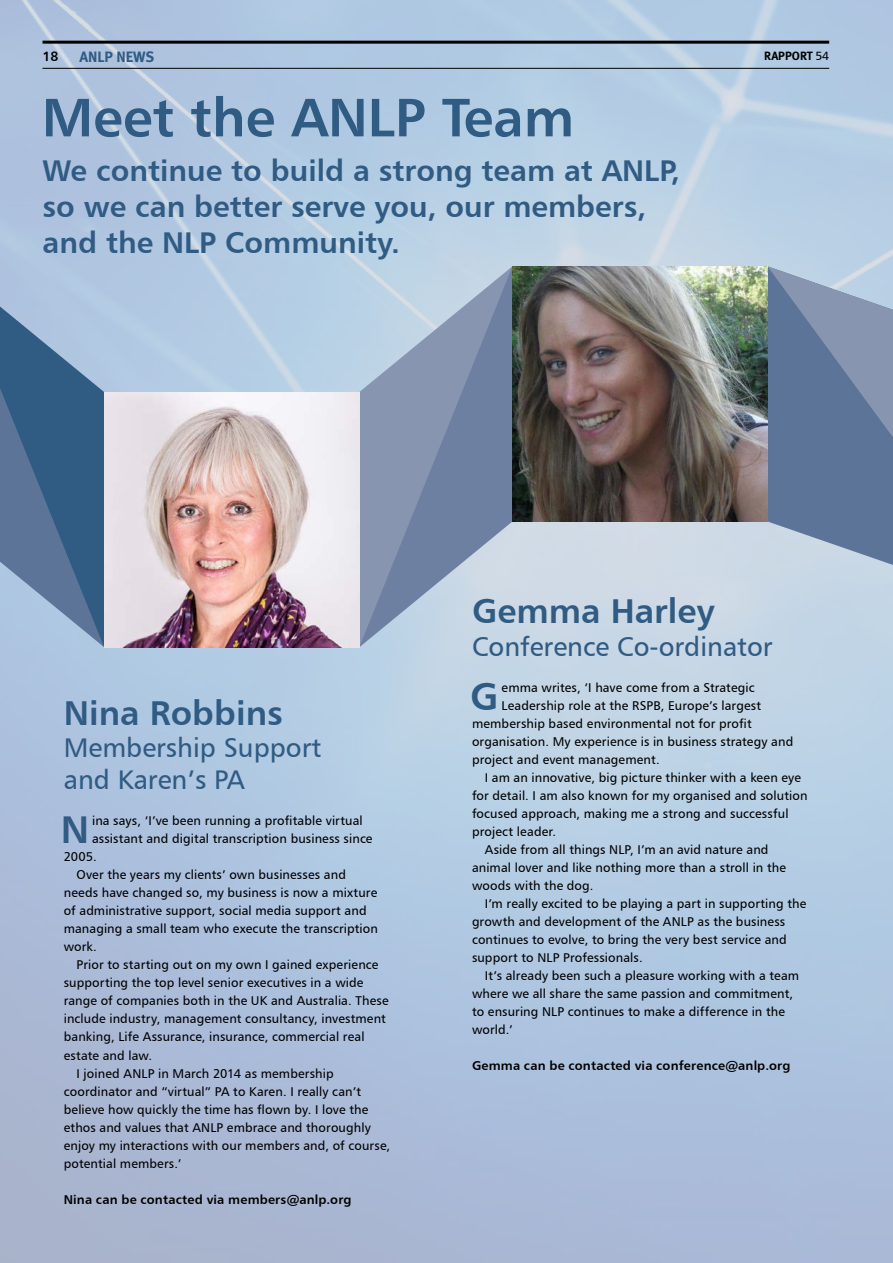
<style>
.page{position:relative;width:893px;height:1263px;background:#fff}
.page>*{position:absolute;margin:0;border:0;box-sizing:border-box;transform-origin:0 0}
.t1{font:54px "Humanist 777 BT Bold B";color:#305b83}
.t2{font:38.7px "Humanist 777 BT Bold B";color:#305b83}
.t3{font:34.5px "Humanist 777 BT Bold B";color:#305b83}
.t4{font:30px/36px "Humanist 777 BT Bold B";color:#305b83}
.t5{font:27px/32.4px "Humanist 777 BT Roman B";color:#305b83}
.t6{font:700 15px "Meta";color:#305b83}
.t7{font:13.5px "Humanist 777 BT Bold B";color:#000}
.t8{font:12.75px "Humanist 777 BT Roman B";letter-spacing:.01em;color:#000}
.t9{font:12.75px "Humanist 777 BT Bold B";letter-spacing:.01em;color:#000}
.t10{font:700 12px "Meta";color:#000}
.s1{font-family:"Humanist 777 BT Roman B";font-weight:400}
</style>
<div class="page">
<img style="left:0;top:0;width:893px;height:1263px">
<hr style="left:43px;top:41px;width:786px;height:3px;background:#000">
<hr style="left:43px;top:68px;width:786px;height:1px;background:#000">
<div style="left:512px;top:521px;width:66px;height:126px;background:#cfdae6"></div>
<svg style="left:702px;top:437px;width:191px;height:128px;background:#7d91ad"></svg>
<svg style="left:302px;top:266px;width:210px;height:381px;background:#97a8c1"></svg>
<svg style="left:0;top:306px;width:162px;height:341px;background:#6585a8"></svg>
<svg style="left:767px;top:266px;width:126px;height:171px;background:#788caa"></svg>
<img style="left:104px;top:392px;width:255px;height:255px">
<img style="left:512px;top:266px;width:255px;height:255px">
<p class="t7" style="left:43px;top:48px;width:18px">18</p>
<p class="t6" style="left:80px;top:47px;width:48px">ANLP NEWS</p>
<p class="t10" style="left:764px;top:49px;width:66px">RAPPORT <span class="s1">54</span></p>
<h1 class="t1" style="left:42px;top:83px;width:534px">Meet the ANLP Team</h1>
<h3 class="t4" style="left:43px;top:152px;width:639px">We continue to build a strong team at ANLP, so we can better serve you, our members, and the NLP Community.</h3>
<h3 class="t3" style="left:64px;top:691px;width:221px">Nina Robbins</h3>
<h3 class="t5" style="left:64px;top:731px;width:259px">Membership Support and Karen’s PA</h3>
<h2 class="t2" style="left:61px;top:805px;width:30px">N</h2>
<p class="t8" style="left:92px;top:813px;width:272px">ina says, ‘I’ve been running a profitable virtual</p>
<p class="t8" style="left:92px;top:831px;width:282px">assistant and digital transcription business since</p>
<p class="t8" style="left:64px;top:849px;width:35px">2005.</p>
<p class="t8" style="left:77px;top:867px;width:271px">Over the years my clients’ own businesses and</p>
<p class="t8" style="left:64px;top:885px;width:315px">needs have changed so, my business is now a mixture</p>
<p class="t8" style="left:64px;top:903px;width:304px">of administrative support, social media support and</p>
<p class="t8" style="left:64px;top:921px;width:316px">managing a small team who execute the transcription</p>
<p class="t8" style="left:64px;top:939px;width:35px">work.</p>
<p class="t8" style="left:77px;top:957px;width:303px">Prior to starting out on my own I gained experience</p>
<p class="t8" style="left:64px;top:975px;width:301px">supporting the top level senior executives in a wide</p>
<p class="t8" style="left:64px;top:993px;width:326px">range of companies both in the UK and Australia. These</p>
<p class="t8" style="left:64px;top:1011px;width:324px">include industry, management consultancy, investment</p>
<p class="t8" style="left:64px;top:1029px;width:302px">banking, Life Assurance, insurance, commercial real</p>
<p class="t8" style="left:64px;top:1047px;width:90px">estate and law.</p>
<p class="t8" style="left:77px;top:1065px;width:259px">I joined ANLP in March 2014 as membership</p>
<p class="t8" style="left:64px;top:1083px;width:299px">coordinator and “virtual” PA to Karen. I really can’t</p>
<p class="t8" style="left:64px;top:1101px;width:306px">believe how quickly the time has flown by. I love the</p>
<p class="t8" style="left:64px;top:1119px;width:309px">ethos and values that ANLP embrace and thoroughly</p>
<p class="t8" style="left:64px;top:1137px;width:328px">enjoy my interactions with our members and, of course,</p>
<p class="t8" style="left:64px;top:1155px;width:119px">potential members.’</p>
<p class="t9" style="left:64px;top:1191px;width:289px">Nina can be contacted via members@anlp.org</p>
<h3 class="t3" style="left:472px;top:589px;width:244px">Gemma Harley</h3>
<h3 class="t5" style="left:472px;top:630px;width:302px">Conference Co-ordinator</h3>
<h2 class="t2" style="left:470px;top:672px;width:30px">G</h2>
<p class="t8" style="left:502px;top:679px;width:255px">emma writes, ‘I have come from a Strategic</p>
<p class="t8" style="left:502px;top:697px;width:261px">Leadership role at the RSPB, Europe’s largest</p>
<p class="t8" style="left:472px;top:715px;width:281px">membership based environmental not for profit</p>
<p class="t8" style="left:472px;top:733px;width:323px">organisation. My experience is in business strategy and</p>
<p class="t8" style="left:472px;top:751px;width:189px">project and event management.</p>
<p class="t8" style="left:485px;top:769px;width:318px">I am an innovative, big picture thinker with a keen eye</p>
<p class="t8" style="left:472px;top:787px;width:337px">for detail. I am also known for my organised and solution</p>
<p class="t8" style="left:472px;top:805px;width:318px">focused approach, making me a strong and successful</p>
<p class="t8" style="left:472px;top:823px;width:86px">project leader.</p>
<p class="t8" style="left:485px;top:841px;width:285px">Aside from all things NLP, I’m an avid nature and</p>
<p class="t8" style="left:472px;top:859px;width:315px">animal lover and like nothing more than a stroll in the</p>
<p class="t8" style="left:472px;top:877px;width:123px">woods with the dog.</p>
<p class="t8" style="left:485px;top:895px;width:323px">I’m really excited to be playing a part in supporting the</p>
<p class="t8" style="left:472px;top:913px;width:315px">growth and development of the ANLP as the business</p>
<p class="t8" style="left:472px;top:931px;width:316px">continues to evolve, to bring the very best service and</p>
<p class="t8" style="left:472px;top:949px;width:172px">support to NLP Professionals.</p>
<p class="t8" style="left:485px;top:967px;width:316px">It’s already been such a pleasure working with a team</p>
<p class="t8" style="left:472px;top:985px;width:323px">where we all share the same passion and commitment,</p>
<p class="t8" style="left:472px;top:1003px;width:315px">to ensuring NLP continues to make a difference in the</p>
<p class="t8" style="left:472px;top:1021px;width:42px">world.’</p>
<p class="t9" style="left:472px;top:1057px;width:320px">Gemma can be contacted via conference@anlp.org</p>
</div>
